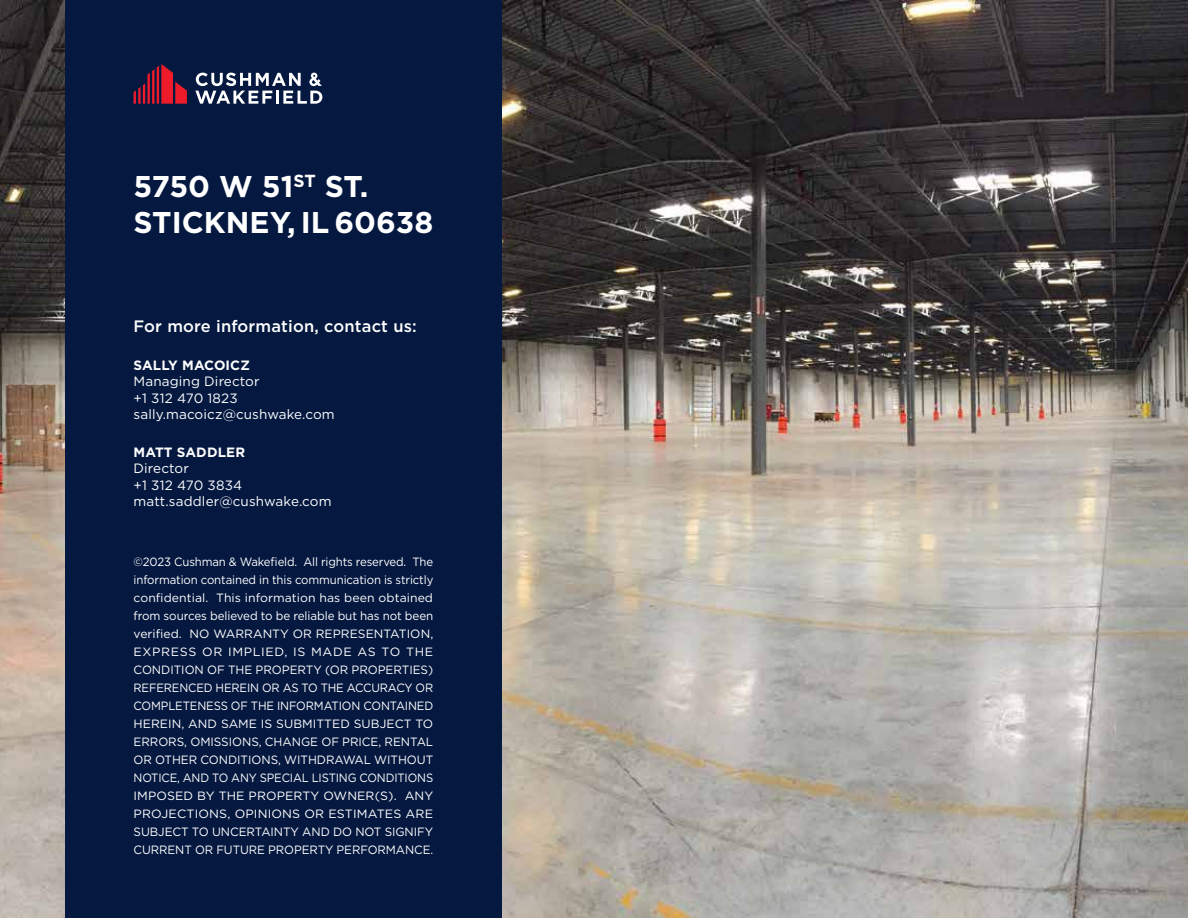
<style>
.page{position:relative;width:1188px;height:918px;background:#fff}
.page>*{position:absolute;margin:0;border:0;box-sizing:border-box;transform-origin:0 0}
.Contact_Info_-_stand{font:700 30px "Gotham";color:#fff}
.Contact_Info_-_stand-2{font:500 16.5px "Gotham";letter-spacing:.01em;color:#fff}
.Contact_Info_-_stand-3{font:13.5px "Gotham";letter-spacing:.01em;color:#fff}
.Contact_Info_-_stand-4{font:700 13.5px "Gotham";letter-spacing:.01em;color:#fff}
.Body_Copy_-_standard{font:12px/18px "Gotham";letter-spacing:-.005em;color:#fff;text-align:justify;scale:.95 1}
</style>
<div class="page">
<img style="left:0;top:0;width:1188px;height:918px">
<div style="left:65px;top:0;width:437px;height:918px;background:#051840"></div>
<svg style="left:134px;top:64px;width:53px;height:40px"></svg>
<svg style="left:195px;top:73px;width:127px;height:31px"></svg>
<p class="Contact_Info_-_stand" style="left:134px;top:166px;width:236px">5750 W 51<sup>ST</sup> ST.</p>
<p class="Contact_Info_-_stand" style="left:134px;top:202px;width:301px">STICKNEY, IL 60638</p>
<p class="Contact_Info_-_stand-2" style="left:134px;top:315px;width:285px">For more information, contact us:</p>
<p class="Contact_Info_-_stand-4" style="left:134px;top:356px;width:118px">SALLY MACOICZ</p>
<p class="Contact_Info_-_stand-3" style="left:134px;top:373px;width:128px">Managing Director</p>
<p class="Contact_Info_-_stand-3" style="left:134px;top:389px;width:106px">+1 312 470 1823</p>
<p class="Contact_Info_-_stand-3" style="left:134px;top:406px;width:203px">sally.macoicz@cushwake.com</p>
<p class="Contact_Info_-_stand-4" style="left:134px;top:443px;width:113px">MATT SADDLER</p>
<p class="Contact_Info_-_stand-3" style="left:134px;top:460px;width:57px">Director</p>
<p class="Contact_Info_-_stand-3" style="left:134px;top:477px;width:110px">+1 312 470 3834</p>
<p class="Contact_Info_-_stand-3" style="left:134px;top:493px;width:199px">matt.saddler@cushwake.com</p>
<p class="Body_Copy_-_standard" style="left:134px;top:552px;width:317px">©2023 Cushman &amp; Wakefield. All rights reserved. The information contained in this communication is strictly confidential. This information has been obtained from sources believed to be reliable but has not been verified. NO WARRANTY OR REPRESENTATION, EXPRESS OR IMPLIED, IS MADE AS TO THE CONDITION OF THE PROPERTY (OR PROPERTIES)<br>REFERENCED HEREIN OR AS TO THE ACCURACY OR COMPLETENESS OF THE INFORMATION CONTAINED HEREIN, AND SAME IS SUBMITTED SUBJECT TO ERRORS, OMISSIONS, CHANGE OF PRICE, RENTAL OR OTHER CONDITIONS, WITHDRAWAL WITHOUT NOTICE, AND TO ANY SPECIAL LISTING CONDITIONS IMPOSED BY THE PROPERTY OWNER(S). ANY PROJECTIONS, OPINIONS OR ESTIMATES ARE SUBJECT TO UNCERTAINTY AND DO NOT SIGNIFY CURRENT OR FUTURE PROPERTY PERFORMANCE.</p>
</div>
